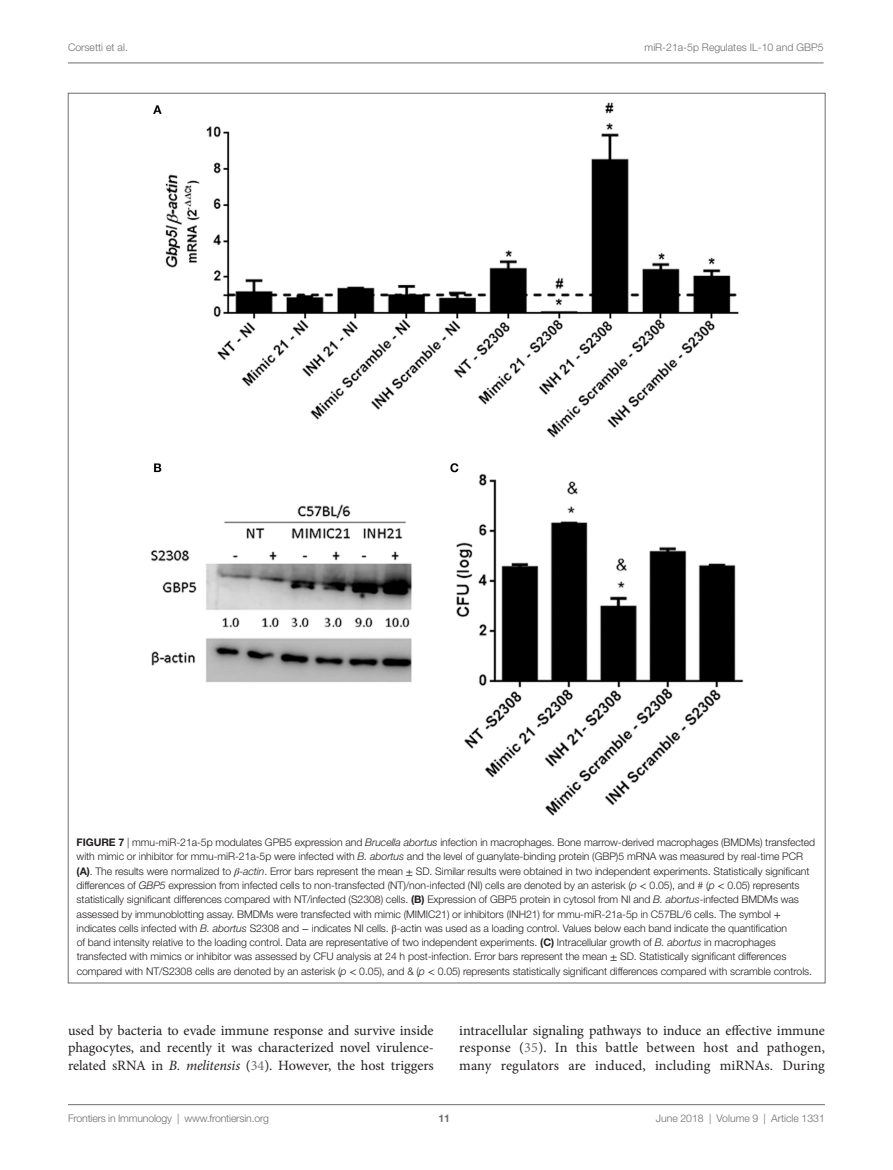
<style>
.page{position:relative;width:893px;height:1170px;background:#fff}
.page>*{position:absolute;margin:0;border:0;box-sizing:border-box;transform-origin:0 0}
.t1{font:14.25px/17.2px "Minion Pro";color:#231f20;text-align:justify}
.t2{font:300 10.5px/14.2px "Helvetica Neue LT Std";letter-spacing:-.005em;color:#231f20}
.t3{font:300 10.5px "Helvetica Neue LT Std";color:#6c6d70}
.t4{font:700 10.5px "Helvetica Neue LT Std";color:#6c6d70}
.s1{font-weight:700}
.s2{font-style:italic}
.s3{font-family:"STIX General";font-weight:400;font-style:italic}
.s4{font-family:"STIX General";font-weight:400}
.s5{color:#6c6d70}
</style>
<div class="page">
<img style="left:150px;top:102px;width:594px;height:714px">
<hr style="left:68px;top:1104px;width:757px;height:1px;background:#6c6d70">
<hr style="left:68px;top:63px;width:755px;height:1px;background:#6c6d70">
<p class="t3" style="left:68px;top:41px;width:61px">Corsetti et al.</p>
<p class="t3" style="left:645px;top:41px;width:180px">miR-21a-5p Regulates IL-10 and GBP5</p>
<p class="t2" style="left:77px;top:835px;width:740px"><span class="s1">FIGURE 7</span> | mmu-miR-21a-5p modulates GPB5 expression and <span class="s2">Brucella abortus</span> infection in macrophages. Bone marrow-derived macrophages (BMDMs) transfected with mimic or inhibitor for mmu-miR-21a-5p were infected with <span class="s2">B. abortus</span> and the level of guanylate-binding protein (GBP)5 mRNA was measured by real-time PCR <span class="s1">(A)</span>. The results were normalized to <span class="s3">β</span><span class="s2">-actin</span>. Error bars represent the mean <span class="s4">±</span> SD. Similar results were obtained in two independent experiments. Statistically significant differences of <span class="s2">GBP5</span> expression from infected cells to non-transfected (NT)/non-infected (NI) cells are denoted by an asterisk (<span class="s2">p</span> <span class="s4">&lt;</span> 0.05), and # (<span class="s2">p</span> <span class="s4">&lt;</span> 0.05) represents statistically significant differences compared with NT/infected (S2308) cells. <span class="s1">(B)</span> Expression of GBP5 protein in cytosol from NI and <span class="s2">B. abortus</span>-infected BMDMs was assessed by immunoblotting assay. BMDMs were transfected with mimic (MIMIC21) or inhibitors (INH21) for mmu-miR-21a-5p in C57BL/6 cells. The symbol <span class="s4">+ </span>indicates cells infected with <span class="s2">B. abortus</span> S2308 and <span class="s4">−</span> indicates NI cells. <span class="s4">β</span>-actin was used as a loading control. Values below each band indicate the quantification<br>of band intensity relative to the loading control. Data are representative of two independent experiments. <span class="s1">(C)</span> Intracellular growth of <span class="s2">B. abortus</span> in macrophages transfected with mimics or inhibitor was assessed by CFU analysis at 24 h post-infection. Error bars represent the mean <span class="s4">±</span> SD. Statistically significant differences compared with NT/S2308 cells are denoted by an asterisk (<span class="s2">p</span> <span class="s4">&lt;</span> 0.05), and &amp; (<span class="s2">p</span> <span class="s4">&lt;</span> 0.05) represents statistically significant differences compared with scramble controls.</p>
<h1 class="t1" style="left:68px;top:1021px;width:367px">used by bacteria to evade immune response and survive inside phagocytes, and recently it was characterized novel virulence&shy;related sRNA in <span class="s2">B. melitensis</span> (<span class="s5">34</span>). However, the host triggers</h1>
<h1 class="t1" style="left:459px;top:1021px;width:367px">intracellular signaling pathways to induce an effective immune response (<span class="s5">35</span>). In this battle between host and pathogen, many regulators are induced, including miRNAs. During</h1>
<p class="t3" style="left:68px;top:1111px;width:203px">Frontiers in Immunology | www.frontiersin.org</p>
<p class="t3" style="left:656px;top:1111px;width:171px">June 2018 | Volume 9 | Article 1331</p>
<p class="t4" style="left:439px;top:1111px;width:13px">11</p>
</div>
